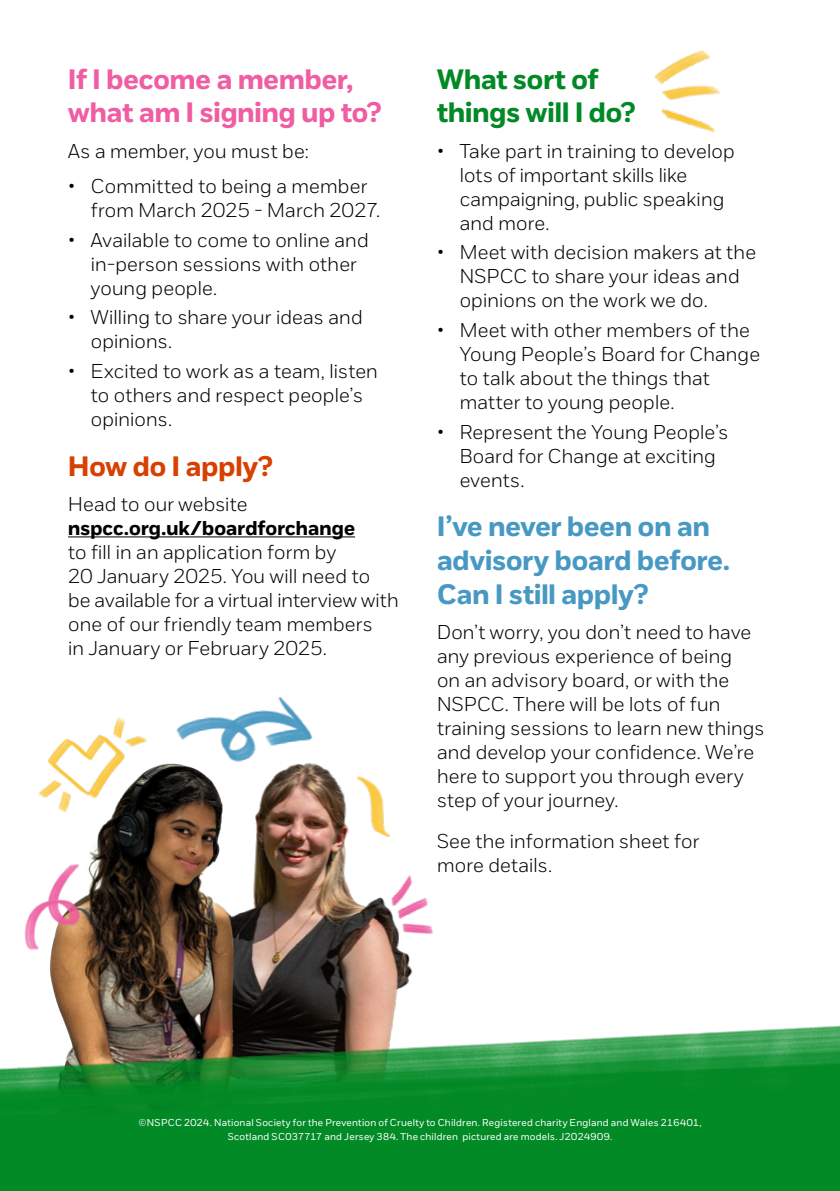
<style>
.page{position:relative;width:840px;height:1191px;background:#fff}
.page>*{position:absolute;margin:0;border:0;box-sizing:border-box;transform-origin:0 0}
.Headings{font:700 28px/33.6px "NSPCC";color:#4799c3}
.Headings-2{font:700 28px/33.6px "NSPCC";color:#f05da2}
.Headings-3{font:700 28px/33.6px "NSPCC";color:#018926}
.Headings-4{font:700 28px "NSPCC";color:#d84000}
.Headings-5{font:300 20px/24px "NSPCC";letter-spacing:.01em;color:#000}
.Body{font:300 20px/24px "NSPCC";letter-spacing:.01em;color:#000}
.t1{font:10px/14px "NSPCC";letter-spacing:.03em;color:#fff;text-align:center}
.s1{font-size:22px}
.s2{font-weight:700}
</style>
<div class="page">
<img style="left:243px;top:766px;width:139px;height:171px">
<img style="left:654px;top:50px;width:66px;height:83px">
<hr style="left:68px;top:536px;width:287px;height:1px;background:#000">
<img style="left:382px;top:875px;width:51px;height:62px">
<img style="left:352px;top:773px;width:39px;height:67px">
<img style="left:176px;top:697px;width:145px;height:81px">
<img style="left:89px;top:761px;width:154px;height:176px">
<img style="left:24px;top:857px;width:87px;height:80px">
<img style="left:0;top:937px;width:839px;height:254px">
<img style="left:38px;top:717px;width:112px;height:99px">
<p class="Headings-2" style="left:68px;top:62px;width:314px">If I become a member, what am I signing up to?</p>
<p class="Headings-5" style="left:68px;top:139px;width:242px">As a member, you must be:</p>
<p class="Headings-5" style="left:91px;top:174px;width:291px;text-indent:-23px"><span class="s1">•</span> Committed to being a member from March 2025 - March 2027.</p>
<p class="Headings-5" style="left:91px;top:228px;width:279px;text-indent:-23px"><span class="s1">•</span> Available to come to online and in-person sessions with other young people.</p>
<p class="Headings-5" style="left:91px;top:305px;width:273px;text-indent:-23px"><span class="s1">•</span> Willing to share your ideas and opinions.</p>
<p class="Headings-5" style="left:91px;top:359px;width:288px;text-indent:-23px"><span class="s1">•</span> Excited to work as a team, listen to others and respect people’s opinions.</p>
<p class="Headings-4" style="left:68px;top:449px;width:206px">How do I apply?</p>
<p class="Body" style="left:68px;top:492px;width:332px">Head to our website <span class="s2">nspcc.org.uk/boardforchange<br></span>to fill in an application form by<br>20 January 2025. You will need to<br>be available for a virtual interview with one of our friendly team members<br>in January or February 2025.</p>
<p class="Headings-3" style="left:437px;top:62px;width:199px">What sort of things will I do?</p>
<p class="Headings-5" style="left:459px;top:139px;width:276px;text-indent:-23px"><span class="s1">•</span> Take part in training to develop lots of important skills like campaigning, public speaking and more.</p>
<p class="Headings-5" style="left:459px;top:240px;width:298px;text-indent:-23px"><span class="s1">•</span> Meet with decision makers at the<br>NSPCC to share your ideas and opinions on the work we do.</p>
<p class="Headings-5" style="left:459px;top:318px;width:301px;text-indent:-23px"><span class="s1">•</span> Meet with other members of the<br>Young People’s Board for Change to talk about the things that matter to young people.</p>
<p class="Headings-5" style="left:459px;top:420px;width:270px;text-indent:-23px"><span class="s1">•</span> Represent the Young People’s<br>Board for Change at exciting events.</p>
<p class="Headings" style="left:437px;top:509px;width:294px">I’ve never been on an advisory board before.<br>Can I still apply?</p>
<p class="Headings-5" style="left:437px;top:619px;width:329px">Don’t worry, you don’t need to have any previous experience of being<br>on an advisory board, or with the<br>NSPCC. There will be lots of fun training sessions to learn new things and develop your confidence. We’re here to support you through every step of your journey.</p>
<p class="Body" style="left:437px;top:828px;width:263px">See the information sheet for more details.</p>
<p class="t1" style="left:138px;top:1115px;width:564px">©NSPCC 2024. National Society for the Prevention of Cruelty to Children. Registered charity England and Wales 216401,<br>Scotland SC037717 and Jersey 384. The children pictured are models. J2024909.</p>
</div>
